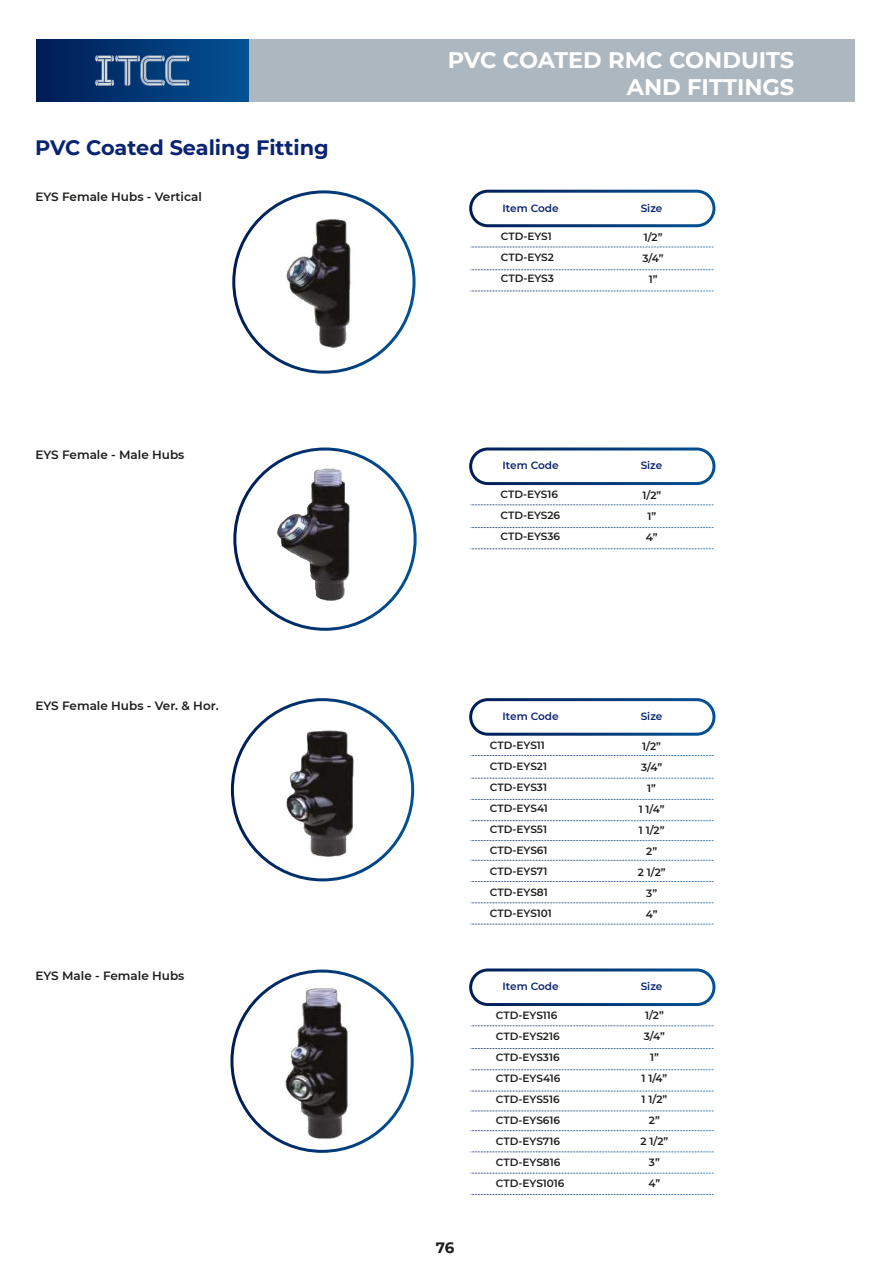
<style>
.page{position:relative;width:893px;height:1263px;background:#fff}
.page>*{position:absolute;margin:0;border:0;box-sizing:border-box;transform-origin:0 0}
.t1{font:700 22.5px/27px "Montserrat";color:#fff;text-align:right}
.t2{font:700 20.85px "Montserrat";color:#0a2472}
.t3{font:700 15px "Montserrat";color:#1d1e1c}
.t4{font:600 12px "Montserrat";color:#1d1d1b}
.t5{font:600 10.5px/21px "Montserrat";letter-spacing:-.01em;color:#1e1e1c}
.t6{font:600 10.5px "Montserrat";color:#0a2472}
</style>
<div class="page">
<div style="left:248px;top:39px;width:607px;height:63px;background:#adb7c0"></div>
<div style="left:36px;top:39px;width:213px;height:63px;background:linear-gradient(to right,#001c55,#035295)"></div>
<svg style="left:95px;top:55px;width:94px;height:31px;background:#4a6e98"></svg>
<div style="left:469px;top:698px;width:246px;height:38px;border:3px solid #fff;border-radius:17px"></div>
<svg style="left:471px;top:755px;width:243px;height:1px"></svg>
<svg style="left:471px;top:778px;width:243px;height:1px"></svg>
<svg style="left:471px;top:799px;width:243px;height:1px"></svg>
<svg style="left:471px;top:820px;width:243px;height:1px"></svg>
<svg style="left:471px;top:840px;width:243px;height:1px"></svg>
<svg style="left:471px;top:860px;width:243px;height:1px"></svg>
<svg style="left:471px;top:881px;width:243px;height:1px"></svg>
<svg style="left:471px;top:902px;width:243px;height:1px"></svg>
<svg style="left:471px;top:924px;width:243px;height:1px"></svg>
<div style="left:469px;top:968px;width:246px;height:38px;border:3px solid #fff;border-radius:17px"></div>
<svg style="left:471px;top:1025px;width:243px;height:1px"></svg>
<svg style="left:471px;top:1048px;width:243px;height:1px"></svg>
<svg style="left:471px;top:1069px;width:243px;height:1px"></svg>
<svg style="left:471px;top:1091px;width:243px;height:1px"></svg>
<svg style="left:471px;top:1110px;width:243px;height:1px"></svg>
<svg style="left:471px;top:1130px;width:243px;height:1px"></svg>
<svg style="left:471px;top:1151px;width:243px;height:1px"></svg>
<svg style="left:471px;top:1173px;width:243px;height:1px"></svg>
<svg style="left:471px;top:1194px;width:243px;height:1px"></svg>
<div style="left:469px;top:447px;width:246px;height:38px;border:3px solid #fff;border-radius:17px"></div>
<svg style="left:471px;top:504px;width:243px;height:1px"></svg>
<svg style="left:471px;top:527px;width:243px;height:1px"></svg>
<svg style="left:471px;top:548px;width:243px;height:1px"></svg>
<div style="left:469px;top:190px;width:246px;height:37px;border:3px solid #fff;border-radius:17px"></div>
<svg style="left:471px;top:247px;width:243px;height:1px"></svg>
<svg style="left:471px;top:269px;width:243px;height:1px"></svg>
<svg style="left:471px;top:291px;width:243px;height:1px"></svg>
<img style="left:248px;top:986px;width:127px;height:160px">
<img style="left:249px;top:718px;width:131px;height:143px">
<img style="left:264px;top:469px;width:86px;height:137px">
<img style="left:274px;top:206px;width:96px;height:143px">
<h2 class="t2" style="left:35px;top:133px;width:295px">PVC Coated Sealing Fitting</h2>
<p class="t4" style="left:36px;top:189px;width:168px">EYS Female Hubs - Vertical</p>
<p class="t4" style="left:36px;top:446px;width:150px">EYS Female - Male Hubs</p>
<p class="t4" style="left:36px;top:697px;width:185px">EYS Female Hubs - Ver. &amp; Hor.</p>
<p class="t4" style="left:36px;top:967px;width:150px">EYS Male - Female Hubs</p>
<h1 class="t1" style="left:448px;top:45px;width:348px">PVC COATED RMC CONDUITS<br>AND FITTINGS</h1>
<p class="t6" style="left:503px;top:200px;width:58px">Item Code</p>
<p class="t6" style="left:641px;top:200px;width:23px">Size</p>
<p class="t5" style="left:501px;top:225px;width:55px">CTD-EYS1<br>CTD-EYS2<br>CTD-EYS3</p>
<p class="t5" style="left:642px;top:226px;width:23px;text-align:center">1/2”<br>3/4”<br>1”</p>
<p class="t6" style="left:503px;top:458px;width:58px">Item Code</p>
<p class="t6" style="left:641px;top:458px;width:23px">Size</p>
<p class="t5" style="left:500px;top:483px;width:61px">CTD-EYS16<br>CTD-EYS26<br>CTD-EYS36</p>
<p class="t5" style="left:642px;top:484px;width:20px;text-align:center">1/2”<br>1”<br>4”</p>
<p class="t6" style="left:503px;top:709px;width:58px">Item Code</p>
<p class="t6" style="left:641px;top:709px;width:23px">Size</p>
<p class="t5" style="left:490px;top:734px;width:63px">CTD-EYS11<br>CTD-EYS21<br>CTD-EYS31<br>CTD-EYS41<br>CTD-EYS51<br>CTD-EYS61<br>CTD-EYS71<br>CTD-EYS81<br>CTD-EYS101</p>
<p class="t5" style="left:638px;top:735px;width:29px;text-align:center">1/2”<br>3/4”<br>1”<br>1 1/4”<br>1 1/2”<br>2”<br>2 1/2”<br>3”<br>4”</p>
<p class="t6" style="left:503px;top:979px;width:58px">Item Code</p>
<p class="t6" style="left:641px;top:979px;width:23px">Size</p>
<h3 class="t3" style="left:436px;top:1237px;width:20px">76</h3>
<p class="t5" style="left:496px;top:1004px;width:70px">CTD-EYS116<br>CTD-EYS216<br>CTD-EYS316<br>CTD-EYS416<br>CTD-EYS516<br>CTD-EYS616<br>CTD-EYS716<br>CTD-EYS816<br>CTD-EYS1016</p>
<p class="t5" style="left:640px;top:1004px;width:29px;text-align:center">1/2”<br>3/4”<br>1”<br>1 1/4”<br>1 1/2”<br>2”<br>2 1/2”<br>3”<br>4”</p>
</div>
